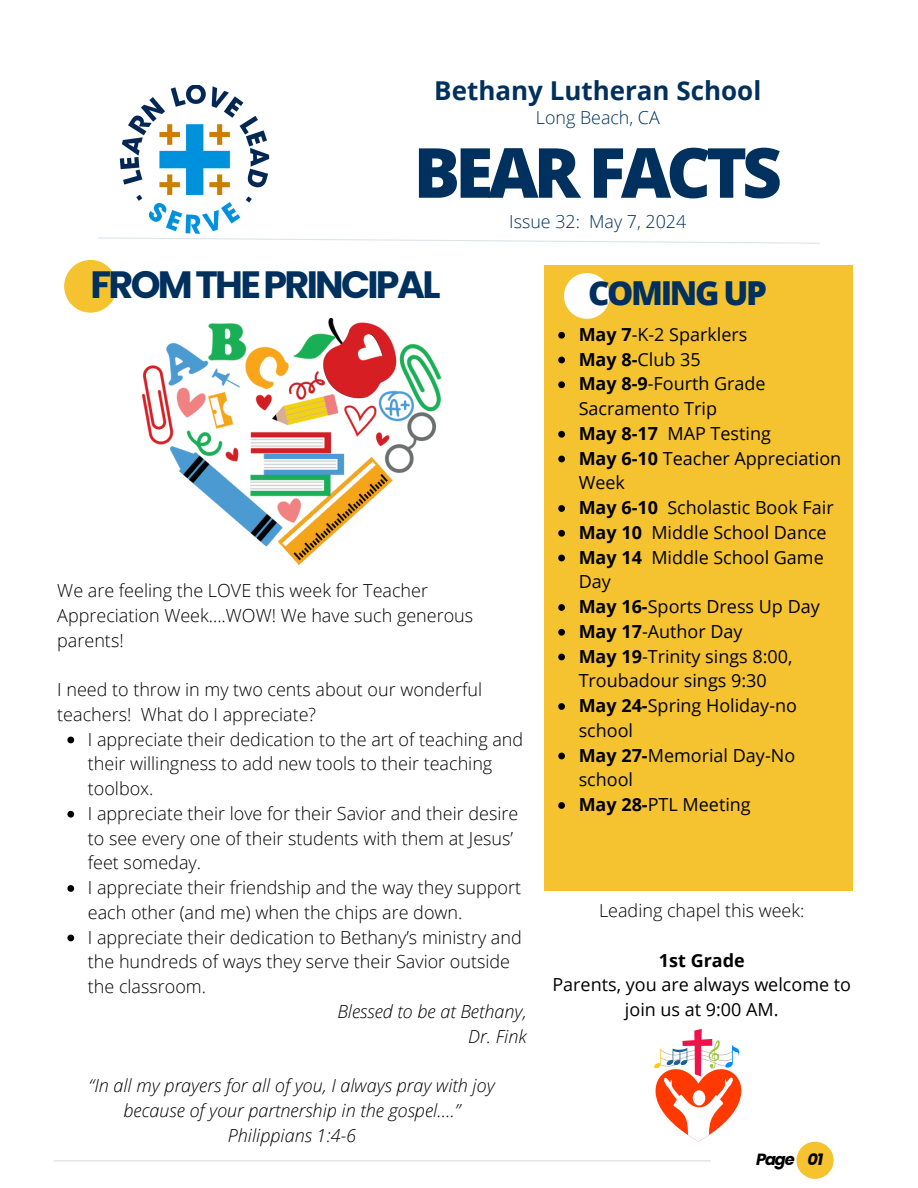
<style>
.page{position:relative;width:918px;height:1188px;background:#fff}
.page>*{position:absolute;margin:0;border:0;box-sizing:border-box;transform-origin:0 0}
.t1{font:800 69.15px "Open Sans";letter-spacing:-.07em;color:#00305e}
.t2{font:700 38.1px "Poppins";letter-spacing:-.07em;color:#00305e}
.t3{font:800 33px "Open Sans";letter-spacing:-.07em;color:#00305e}
.t4{font:700 25.95px "Open Sans";color:#00305e}
.t5{font:300 18px/24.8px "Open Sans";color:#000}
.t6{font:18px/24.8px "Open Sans";color:#000}
.t7{font:italic 300 18px/24.8px "Open Sans";color:#000;text-align:center}
.t8{font:300 17.85px "Open Sans";color:#00305e}
.t9{font:italic 700 16.2px "Poppins";letter-spacing:-.07em;color:#000}
.s1{font-weight:700}
</style>
<div class="page">
<svg style="left:305px;top:239px;width:515px;height:5px"></svg>
<div style="left:544px;top:265px;width:308px;height:626px;background:#f5c32f"></div>
<div style="left:564px;top:273px;width:46px;height:46px;background:#fff;border-radius:50%"></div>
<div style="left:64px;top:260px;width:53px;height:53px;background:#f5c32f;border-radius:50%"></div>
<hr style="left:54px;top:1160px;width:657px;height:1px;background:#000">
<div style="left:796px;top:1142px;width:38px;height:37px;background:#f5c32f;border-radius:50%"></div>
<img style="left:84px;top:85px;width:221px;height:184px">
<svg style="left:654px;top:1029px;width:88px;height:112px"></svg>
<img style="left:143px;top:319px;width:298px;height:245px">
<svg style="left:558px;top:332px;width:7px;height:7px"></svg>
<svg style="left:558px;top:357px;width:7px;height:6px"></svg>
<svg style="left:558px;top:381px;width:7px;height:7px"></svg>
<svg style="left:558px;top:431px;width:7px;height:7px"></svg>
<svg style="left:558px;top:456px;width:7px;height:6px"></svg>
<svg style="left:558px;top:505px;width:7px;height:7px"></svg>
<svg style="left:558px;top:530px;width:7px;height:7px"></svg>
<svg style="left:558px;top:555px;width:7px;height:6px"></svg>
<svg style="left:558px;top:604px;width:7px;height:7px"></svg>
<svg style="left:558px;top:629px;width:7px;height:7px"></svg>
<svg style="left:558px;top:654px;width:7px;height:6px"></svg>
<svg style="left:558px;top:703px;width:7px;height:7px"></svg>
<svg style="left:558px;top:753px;width:7px;height:6px"></svg>
<svg style="left:558px;top:802px;width:7px;height:7px"></svg>
<svg style="left:67px;top:737px;width:7px;height:6px"></svg>
<svg style="left:67px;top:811px;width:7px;height:7px"></svg>
<svg style="left:67px;top:885px;width:7px;height:7px"></svg>
<svg style="left:67px;top:935px;width:7px;height:6px"></svg>
<p class="t4" style="left:434px;top:73px;width:328px">Bethany Lutheran School</p>
<h4 class="t8" style="left:536px;top:105px;width:125px">Long Beach, CA</h4>
<h4 class="t1" style="left:414px;top:124px;width:370px">BEAR FACTS</h4>
<h4 class="t8" style="left:509px;top:209px;width:179px">Issue 32: May 7, 2024</h4>
<p class="t2" style="left:91px;top:258px;width:351px">FROMTHEPRINCIPAL</p>
<h3 class="t3" style="left:588px;top:270px;width:180px">COMING UP</h3>
<p class="t5" style="left:57px;top:578px;width:417px">We are feeling the LOVE this week for Teacher<br>Appreciation Week....WOW! We have such generous parents!</p>
<p class="t5" style="left:57px;top:677px;width:426px">I need to throw in my two cents about our wonderful teachers! What do I appreciate?</p>
<h4 class="t5" style="left:88px;top:726px;width:437px">I appreciate their dedication to the art of teaching and their willingness to add new tools to their teaching toolbox.</h4>
<p class="t5" style="left:88px;top:800px;width:432px">I appreciate their love for their Savior and their desire to see every one of their students with them at Jesus’ feet someday.</p>
<h4 class="t5" style="left:88px;top:875px;width:435px">I appreciate their friendship and the way they support each other (and me) when the chips are down.</h4>
<h4 class="t5" style="left:88px;top:924px;width:435px">I appreciate their dedication to Bethany’s ministry and the hundreds of ways they serve their Savior outside the classroom.</h4>
<h4 class="t7" style="left:337px;top:998px;width:191px">Blessed to be at Bethany,</h4>
<p class="t7" style="left:468px;top:1023px;width:60px">Dr. Fink</p>
<p class="t7" style="left:89px;top:1073px;width:407px">“In all my prayers for all of you, I always pray with joy because of your partnership in the gospel….”<br>Philippians 1:4-6</p>
<p class="t6" style="left:579px;top:322px;width:170px"><span class="s1">May 7</span>-K-2 Sparklers</p>
<p class="t6" style="left:579px;top:346px;width:123px"><span class="s1">May 8-</span>Club 35</p>
<p class="t6" style="left:579px;top:371px;width:189px"><span class="s1">May 8-9</span>-Fourth Grade<br>Sacramento Trip</p>
<p class="t6" style="left:579px;top:421px;width:194px"><span class="s1">May 8-17</span> MAP Testing</p>
<p class="t6" style="left:579px;top:445px;width:264px"><span class="s1">May 6-10</span> Teacher Appreciation<br>Week</p>
<p class="t6" style="left:579px;top:495px;width:256px"><span class="s1">May 6-10</span> Scholastic Book Fair</p>
<p class="t6" style="left:579px;top:520px;width:250px"><span class="s1">May 10</span> Middle School Dance</p>
<p class="t6" style="left:579px;top:544px;width:247px"><span class="s1">May 14</span> Middle School Game<br>Day</p>
<p class="t6" style="left:579px;top:594px;width:243px"><span class="s1">May 16-</span>Sports Dress Up Day</p>
<p class="t6" style="left:579px;top:619px;width:165px"><span class="s1">May 17</span>-Author Day</p>
<p class="t6" style="left:579px;top:643px;width:215px"><span class="s1">May 19</span>-Trinity sings 8:00,<br>Troubadour sings 9:30</p>
<p class="t6" style="left:579px;top:693px;width:220px"><span class="s1">May 24-</span>Spring Holiday-no school</p>
<p class="t6" style="left:579px;top:742px;width:218px"><span class="s1">May 27-</span>Memorial Day-No school</p>
<p class="t6" style="left:579px;top:792px;width:174px"><span class="s1">May 28-</span>PTL Meeting</p>
<p class="t5" style="left:599px;top:898px;width:207px">Leading chapel this week:</p>
<p class="t6" style="left:552px;top:947px;width:300px;text-align:center"><span class="s1">1st Grade<br></span>Parents, you are always welcome to join us at 9:00 AM.</p>
<h2 class="t9" style="left:756px;top:1148px;width:40px">Page</h2>
<h2 class="t9" style="left:808px;top:1148px;width:17px">01</h2>
</div>
